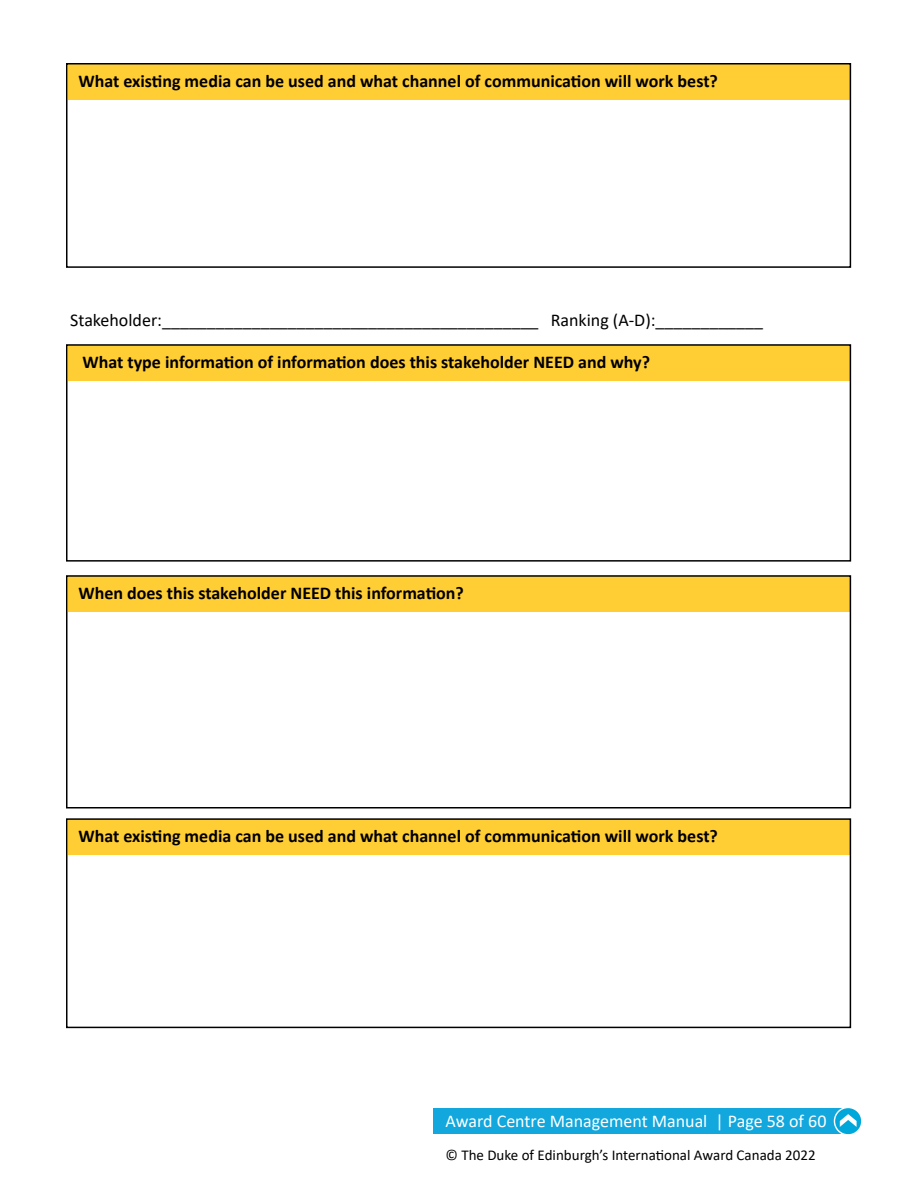
<style>
.page{position:relative;width:918px;height:1188px;background:#fff}
.page>*{position:absolute;margin:0;border:0;box-sizing:border-box;transform-origin:0 0}
.t1{font:700 18px "Calibri";color:#000}
.t2{font:18px "Calibri";color:#000}
.t3{font:18px "Calibri";color:#fff}
.t4{font:15px "Calibri";color:#000}
</style>
<div class="page">
<div style="left:433px;top:1108px;width:417px;height:26px;background:#12a7dd"></div>
<svg style="left:834px;top:1107px;width:29px;height:29px"></svg>
<svg style="left:840px;top:1114px;width:17px;height:13px"></svg>
<div style="left:68px;top:64px;width:782px;height:36px;background:#ffcd34"></div>
<div style="left:68px;top:345px;width:782px;height:36px;background:#ffcd34"></div>
<div style="left:68px;top:576px;width:782px;height:36px;background:#ffcd34"></div>
<div style="left:68px;top:819px;width:782px;height:36px;background:#ffcd34"></div>
<div style="left:66px;top:63px;width:785px;height:205px;border:2px solid #000"></div>
<div style="left:66px;top:344px;width:785px;height:218px;border:2px solid #000"></div>
<div style="left:66px;top:575px;width:785px;height:233px;border:2px solid #000"></div>
<div style="left:66px;top:818px;width:785px;height:210px;border:2px solid #000"></div>
<p class="t1" style="left:78px;top:69px;width:641px">What existing media can be used and what channel of communication will work best?</p>
<p class="t2" style="left:70px;top:307px;width:694px">Stakeholder:__________________________________________ Ranking (A-D):____________</p>
<p class="t1" style="left:82px;top:349px;width:569px">What type information of information does this stakeholder NEED and why?</p>
<p class="t1" style="left:78px;top:580px;width:387px">When does this stakeholder NEED this information?</p>
<p class="t1" style="left:78px;top:823px;width:641px">What existing media can be used and what channel of communication will work best?</p>
<p class="t3" style="left:446px;top:1109px;width:382px">Award Centre Management Manual | Page 58 of 60</p>
<p class="t4" style="left:446px;top:1145px;width:372px">© The Duke of Edinburgh’s International Award Canada 2022</p>
</div>
